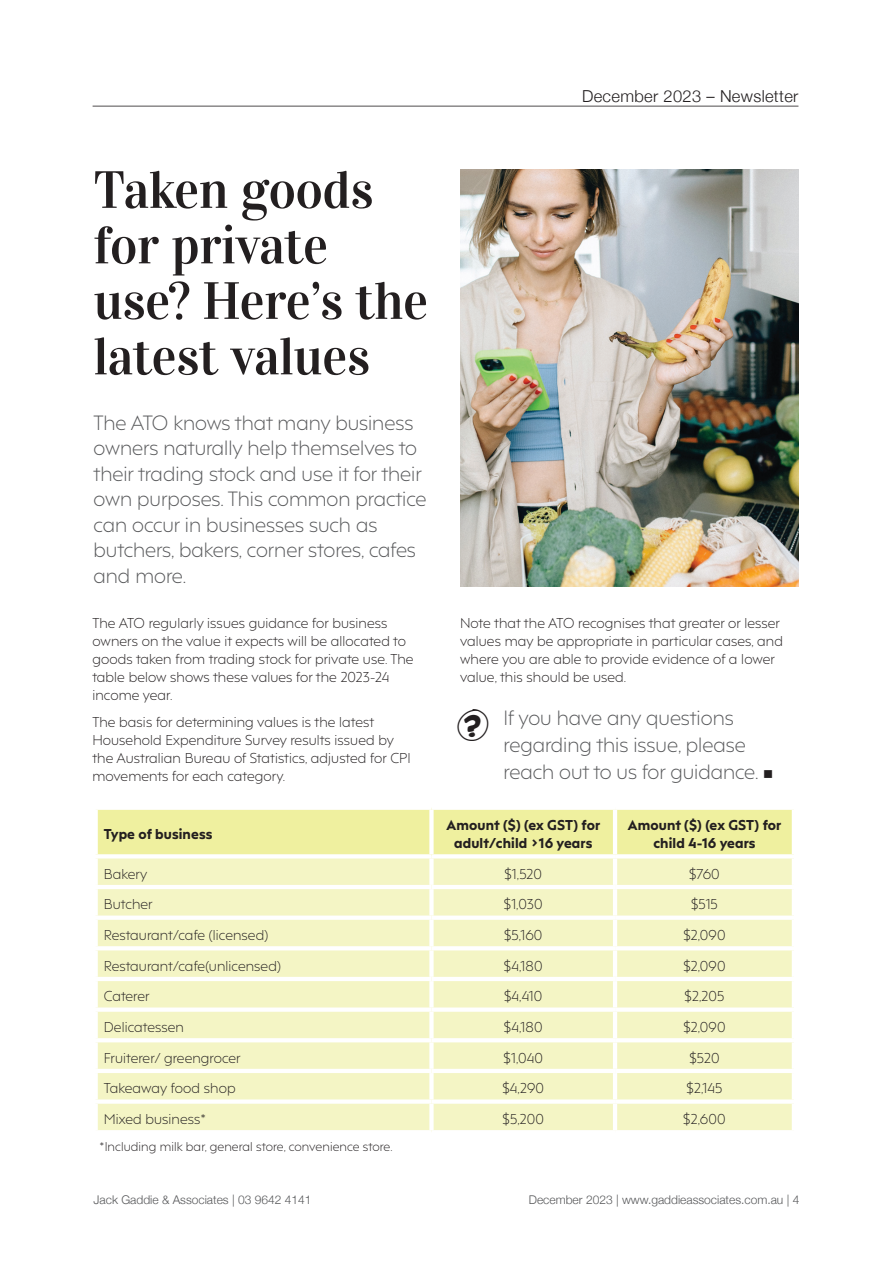
<style>
.page{position:relative;width:893px;height:1263px;background:#fff}
.page>*{position:absolute;margin:0;border:0;box-sizing:border-box;transform-origin:0 0}
.t1{font:52.5px/55.5px "Vidaloka";letter-spacing:-.01em;color:#231f20}
.t2{font:300 19.5px/25.5px "F37 Hooj";color:#57585a}
.t3{font:300 16.5px "Helvetica Neue";letter-spacing:.02em;color:#231f20}
.t4{font:300 13.5px/18px "F37 Hooj";letter-spacing:.01em;color:#231f20}
.t5{font:800 13.5px/18px "F37 Hooj";letter-spacing:.01em;color:#231f20;text-align:center}
.t6{font:300 12px "Helvetica Neue";color:#57585a}
.t7{font:300 12px "F37 Hooj";letter-spacing:.01em;color:#231f20}
.s1{color:#231f20}
</style>
<div class="page">
<hr style="left:93px;top:106px;width:705px;height:1px;background:#231f20">
<img style="left:460px;top:170px;width:338px;height:416px">
<div style="left:98px;top:810px;width:694px;height:44px;background:#eff09f"></div>
<div style="left:98px;top:858px;width:694px;height:272px;background:#f4f5c5"></div>
<svg style="left:97px;top:810px;width:1px;height:44px"></svg>
<div style="left:429px;top:810px;width:5px;height:44px;background:#fff"></div>
<hr style="left:613px;top:810px;width:4px;height:44px;background:#fff">
<svg style="left:96px;top:854px;width:335px;height:1px"></svg>
<svg style="left:431px;top:854px;width:184px;height:4px"></svg>
<div style="left:429px;top:858px;width:5px;height:27px;background:#fff"></div>
<svg style="left:615px;top:854px;width:179px;height:1px"></svg>
<hr style="left:613px;top:858px;width:4px;height:27px;background:#fff">
<hr style="left:94px;top:885px;width:337px;height:4px;background:#fff">
<hr style="left:431px;top:885px;width:184px;height:4px;background:#fff">
<div style="left:429px;top:889px;width:5px;height:26px;background:#fff"></div>
<hr style="left:615px;top:885px;width:181px;height:4px;background:#fff">
<hr style="left:613px;top:889px;width:4px;height:26px;background:#fff">
<div style="left:94px;top:915px;width:337px;height:5px;background:#fff"></div>
<div style="left:431px;top:915px;width:184px;height:5px;background:#fff"></div>
<div style="left:429px;top:920px;width:5px;height:26px;background:#fff"></div>
<div style="left:615px;top:915px;width:181px;height:5px;background:#fff"></div>
<hr style="left:613px;top:920px;width:4px;height:26px;background:#fff">
<hr style="left:94px;top:946px;width:337px;height:4px;background:#fff">
<hr style="left:431px;top:946px;width:184px;height:4px;background:#fff">
<div style="left:429px;top:950px;width:5px;height:27px;background:#fff"></div>
<hr style="left:615px;top:946px;width:181px;height:4px;background:#fff">
<hr style="left:613px;top:950px;width:4px;height:27px;background:#fff">
<hr style="left:94px;top:977px;width:337px;height:4px;background:#fff">
<hr style="left:431px;top:977px;width:184px;height:4px;background:#fff">
<div style="left:429px;top:981px;width:5px;height:26px;background:#fff"></div>
<hr style="left:615px;top:977px;width:181px;height:4px;background:#fff">
<hr style="left:613px;top:981px;width:4px;height:26px;background:#fff">
<div style="left:94px;top:1007px;width:337px;height:5px;background:#fff"></div>
<div style="left:431px;top:1007px;width:184px;height:5px;background:#fff"></div>
<div style="left:429px;top:1012px;width:5px;height:26px;background:#fff"></div>
<div style="left:615px;top:1007px;width:181px;height:5px;background:#fff"></div>
<hr style="left:613px;top:1012px;width:4px;height:26px;background:#fff">
<hr style="left:94px;top:1038px;width:337px;height:4px;background:#fff">
<hr style="left:431px;top:1038px;width:184px;height:4px;background:#fff">
<div style="left:429px;top:1042px;width:5px;height:27px;background:#fff"></div>
<hr style="left:615px;top:1038px;width:181px;height:4px;background:#fff">
<hr style="left:613px;top:1042px;width:4px;height:27px;background:#fff">
<hr style="left:94px;top:1069px;width:337px;height:4px;background:#fff">
<hr style="left:431px;top:1069px;width:184px;height:4px;background:#fff">
<div style="left:429px;top:1073px;width:5px;height:26px;background:#fff"></div>
<hr style="left:615px;top:1069px;width:181px;height:4px;background:#fff">
<hr style="left:613px;top:1073px;width:4px;height:26px;background:#fff">
<div style="left:94px;top:1099px;width:337px;height:5px;background:#fff"></div>
<div style="left:431px;top:1099px;width:184px;height:5px;background:#fff"></div>
<div style="left:429px;top:1104px;width:5px;height:26px;background:#fff"></div>
<div style="left:615px;top:1099px;width:181px;height:5px;background:#fff"></div>
<hr style="left:613px;top:1104px;width:4px;height:26px;background:#fff">
<h1 class="t1" style="left:94px;top:163px;width:336px">Taken goods for private use? Here’s the latest values</h1>
<h2 class="t2" style="left:94px;top:408px;width:334px">The ATO knows that many business owners naturally help themselves to their trading stock and use it for their own purposes. This common practice can occur in businesses such as butchers, bakers, corner stores, cafes and more.</h2>
<p class="t4" style="left:92px;top:613px;width:323px">The ATO regularly issues guidance for business owners on the value it expects will be allocated to goods taken from trading stock for private use. The table below shows these values for the 2023-24 income year.</p>
<p class="t4" style="left:92px;top:711px;width:320px">The basis for determining values is the latest Household Expenditure Survey results issued by the Australian Bureau of Statistics, adjusted for CPI movements for each category.</p>
<p class="t3" style="left:582px;top:83px;width:218px">December 2023 – Newsletter</p>
<p class="t4" style="left:460px;top:613px;width:324px">Note that the ATO recognises that greater or lesser values may be appropriate in particular cases, and where you are able to provide evidence of a lower value, this should be used.</p>
<h2 class="t2" style="left:504px;top:702px;width:271px;line-height:27px">If you have any questions regarding this issue, please reach out to us for guidance. <span class="s1">■</span></h2>
<p class="t5" style="left:104px;top:824px;width:110px">Type of business</p>
<p class="t5" style="left:447px;top:815px;width:155px">Amount ($) (ex GST) for adult/child &gt;16 years</p>
<p class="t5" style="left:628px;top:815px;width:155px">Amount ($) (ex GST) for child 4-16 years</p>
<p class="t4" style="left:104px;top:863px;width:45px">Bakery</p>
<p class="t4" style="left:504px;top:863px;width:39px">$1,520</p>
<p class="t4" style="left:689px;top:863px;width:32px">$760</p>
<p class="t4" style="left:104px;top:894px;width:50px">Butcher</p>
<p class="t4" style="left:504px;top:894px;width:40px">$1,030</p>
<p class="t4" style="left:691px;top:894px;width:28px">$515</p>
<p class="t4" style="left:104px;top:925px;width:166px">Restaurant/cafe (licensed)</p>
<p class="t4" style="left:504px;top:925px;width:40px">$5,160</p>
<p class="t4" style="left:683px;top:925px;width:44px">$2,090</p>
<p class="t4" style="left:104px;top:955px;width:178px">Restaurant/cafe(unlicensed)</p>
<p class="t4" style="left:504px;top:955px;width:40px">$4,180</p>
<p class="t4" style="left:683px;top:955px;width:44px">$2,090</p>
<p class="t4" style="left:104px;top:986px;width:47px">Caterer</p>
<p class="t4" style="left:504px;top:986px;width:40px">$4,410</p>
<p class="t4" style="left:685px;top:986px;width:41px">$2,205</p>
<p class="t4" style="left:104px;top:1016px;width:81px">Delicatessen</p>
<p class="t4" style="left:504px;top:1016px;width:40px">$4,180</p>
<p class="t4" style="left:683px;top:1016px;width:44px">$2,090</p>
<p class="t4" style="left:104px;top:1047px;width:138px">Fruiterer/ greengrocer</p>
<p class="t4" style="left:504px;top:1047px;width:41px">$1,040</p>
<p class="t4" style="left:689px;top:1047px;width:32px">$520</p>
<p class="t4" style="left:104px;top:1078px;width:133px">Takeaway food shop</p>
<p class="t4" style="left:502px;top:1078px;width:43px">$4,290</p>
<p class="t4" style="left:687px;top:1078px;width:37px">$2,145</p>
<p class="t4" style="left:104px;top:1108px;width:104px">Mixed business*</p>
<p class="t4" style="left:503px;top:1108px;width:43px">$5,200</p>
<p class="t4" style="left:683px;top:1108px;width:44px">$2,600</p>
<p class="t7" style="left:100px;top:1136px;width:294px">*Including milk bar, general store, convenience store.</p>
<p class="t6" style="left:94px;top:1190px;width:219px">Jack Gaddie &amp; Associates | 03 9642 4141</p>
<p class="t6" style="left:529px;top:1190px;width:272px">December 2023 | www.gaddieassociates.com.au | 4</p>
</div>
